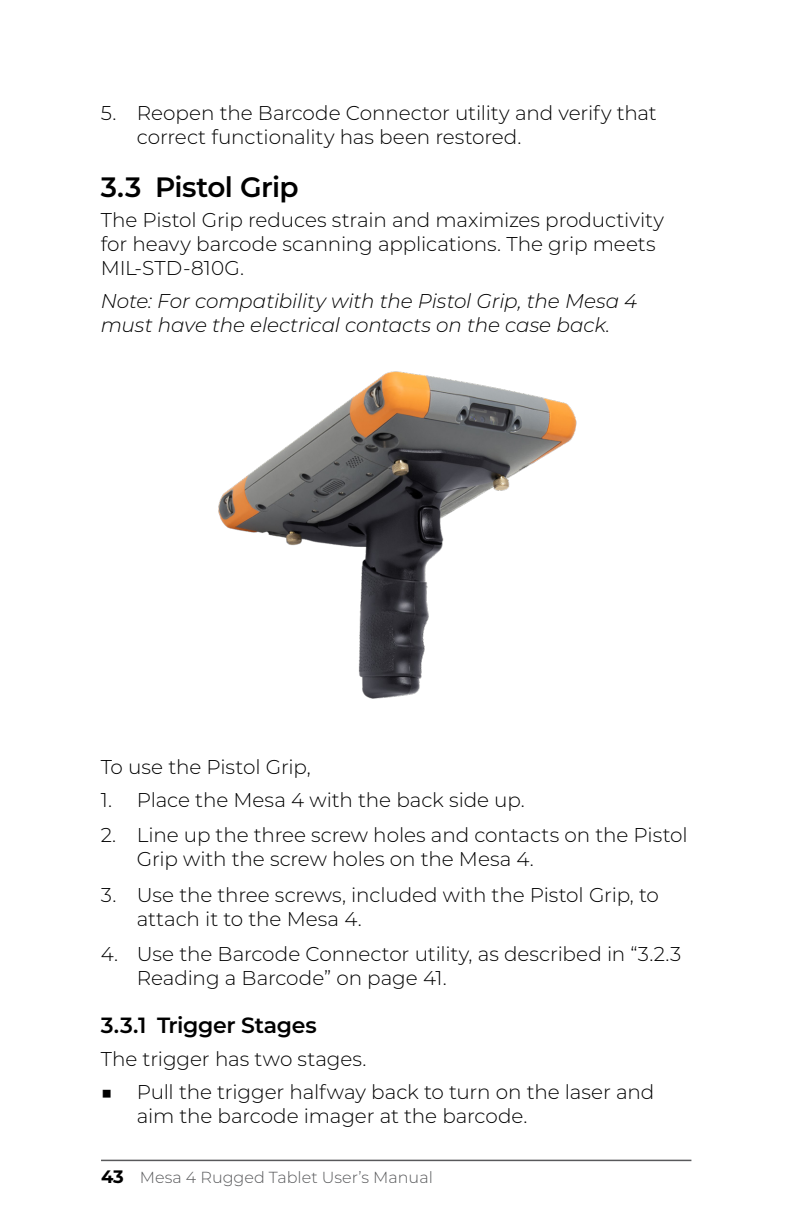
<style>
.page{position:relative;width:792px;height:1224px;background:#fff}
.page>*{position:absolute;margin:0;border:0;box-sizing:border-box;transform-origin:0 0}
.t1{font:600 28px "Montserrat";letter-spacing:-.02em;color:#000}
.t2{font:600 22px "Montserrat";letter-spacing:-.015em;color:#000}
.t3{font:300 20px/24px "Montserrat";letter-spacing:-.005em;color:#000}
.t4{font:italic 300 20px/24px "Montserrat";letter-spacing:-.005em;color:#000}
.t5{font:300 16px "Montserrat";color:#58595b}
.s1{font-weight:700;font-size:18px;color:#000}
</style>
<div class="page">
<hr style="left:101px;top:1160px;width:590px;height:1px;background:#58595b">
<img style="left:218px;top:371px;width:359px;height:328px">
<p class="t3" style="left:137px;top:100px;width:522px;text-indent:-36px">5. Reopen the Barcode Connector utility and verify that correct functionality has been restored.</p>
<h1 class="t1" style="left:101px;top:167px;width:200px">3.3 Pistol Grip</h1>
<p class="t3" style="left:101px;top:207px;width:565px">The Pistol Grip reduces strain and maximizes productivity for heavy barcode scanning applications. The grip meets<br>MIL-STD-810G.</p>
<p class="t4" style="left:101px;top:288px;width:538px">Note: For compatibility with the Pistol Grip, the Mesa 4 must have the electrical contacts on the case back.</p>
<p class="t3" style="left:101px;top:754px;width:211px">To use the Pistol Grip,</p>
<p class="t3" style="left:101px;top:787px;width:425px">1. Place the Mesa 4 with the back side up.</p>
<p class="t3" style="left:137px;top:822px;width:552px;text-indent:-36px">2. Line up the three screw holes and contacts on the Pistol<br>Grip with the screw holes on the Mesa 4.</p>
<p class="t3" style="left:137px;top:882px;width:524px;text-indent:-36px">3. Use the three screws, included with the Pistol Grip, to attach it to the Mesa 4.</p>
<p class="t3" style="left:137px;top:941px;width:546px;text-indent:-36px">4. Use the Barcode Connector utility, as described in “3.2.3<br>Reading a Barcode” on page 41.</p>
<p class="t2" style="left:101px;top:1010px;width:217px">3.3.1 Trigger Stages</p>
<p class="t3" style="left:101px;top:1047px;width:267px">The trigger has two stages.</p>
<p class="t3" style="left:137px;top:1080px;width:519px;text-indent:-36px">■ Pull the trigger halfway back to turn on the laser and aim the barcode imager at the barcode.</p>
<p class="t5" style="left:101px;top:1166px;width:333px"><span class="s1">43</span> Mesa 4 Rugged Tablet User’s Manual</p>
</div>
